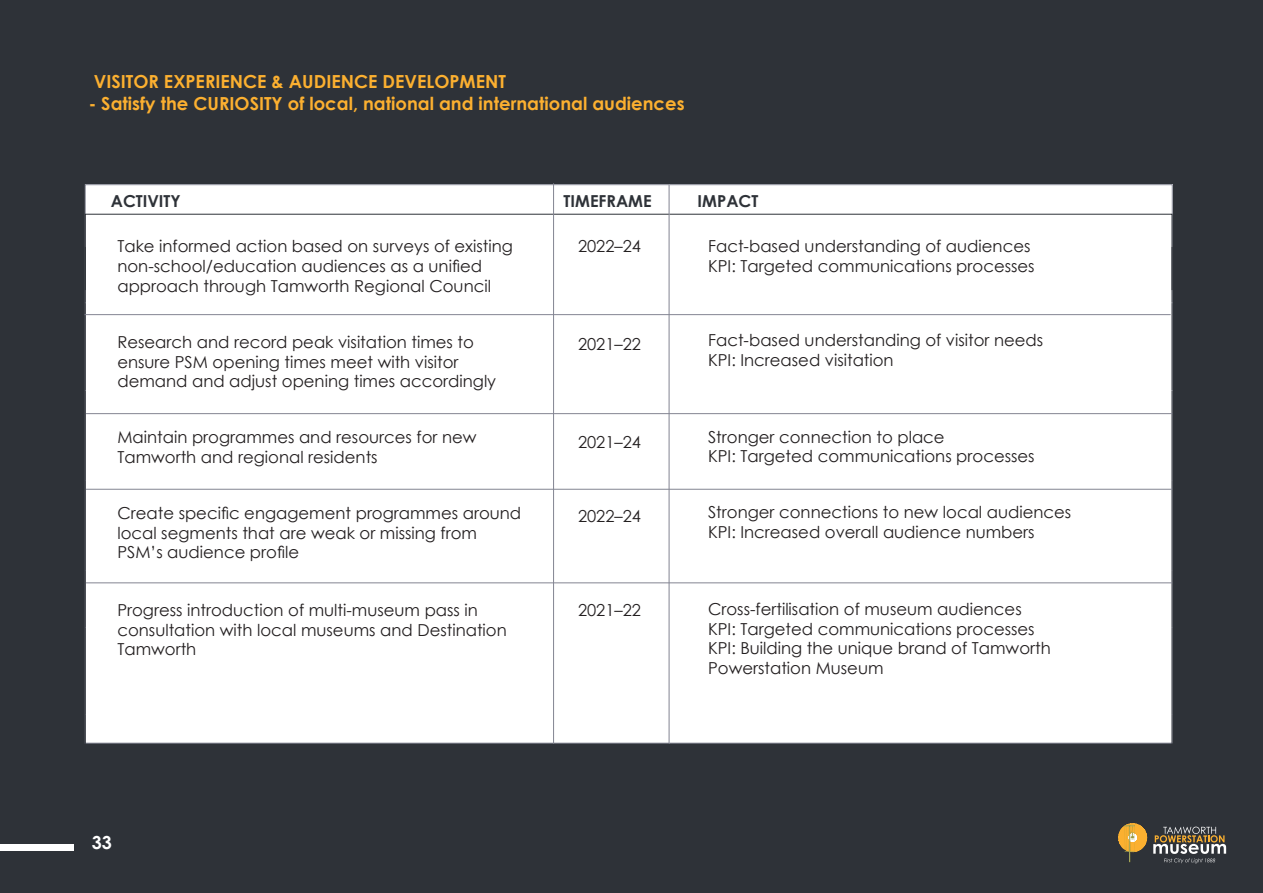
<style>
.page{position:relative;width:1263px;height:893px;background:#2e3238}
.page>*{position:absolute;margin:0;border:0;box-sizing:border-box;transform-origin:0 0}
.Goal_Headings{font:700 18px "Century Gothic";color:#fcb030}
.t1{font:700 18px "Century Gothic";color:#fff}
.last_two_tables{font:16.5px/19.8px "Century Gothic";color:#231f20}
.Table_text{font:16.5px "Century Gothic";color:#231f20}
.t2{font:700 16.5px "Century Gothic";color:#2e3238}
</style>
<div class="page">
<div style="left:85px;top:185px;width:1087px;height:558px;background:#fff"></div>
<div style="left:0;top:844px;width:74px;height:6px;background:#fff"></div>
<svg style="left:1118px;top:823px;width:108px;height:40px"></svg>
<div style="left:85px;top:214px;width:1087px;height:76px;border:1px solid #2e3238"></div>
<hr style="left:85px;top:247px;width:1px;height:56px;background:#2e3238">
<hr style="left:85px;top:303px;width:1px;height:88px;background:#2e3238">
<hr style="left:85px;top:391px;width:1px;height:90px;background:#2e3238">
<hr style="left:85px;top:481px;width:1px;height:90px;background:#2e3238">
<hr style="left:85px;top:571px;width:1px;height:56px;background:#2e3238">
<hr style="left:85px;top:627px;width:1px;height:88px;background:#2e3238">
<hr style="left:85px;top:715px;width:1px;height:72px;background:#2e3238">
<hr style="left:553px;top:183px;width:1px;height:560px;background:#828491">
<hr style="left:669px;top:185px;width:1px;height:558px;background:#828491">
<hr style="left:85px;top:314px;width:1086px;height:1px;background:#838592">
<hr style="left:86px;top:413px;width:1086px;height:1px;background:#838592">
<hr style="left:86px;top:489px;width:1086px;height:1px;background:#838592">
<hr style="left:86px;top:583px;width:1086px;height:1px;background:#838592">
<p class="Goal_Headings" style="left:94px;top:68px;width:414px">VISITOR EXPERIENCE &amp; AUDIENCE DEVELOPMENT</p>
<p class="Goal_Headings" style="left:89px;top:89px;width:597px">- Satisfy the CURIOSITY of local, national and international audiences</p>
<p class="t2" style="left:111px;top:188px;width:71px">ACTIVITY</p>
<p class="t2" style="left:564px;top:188px;width:90px">TIMEFRAME</p>
<p class="t2" style="left:698px;top:188px;width:62px">IMPACT</p>
<p class="last_two_tables" style="left:117px;top:236px;width:397px">Take informed action based on surveys of existing non-school/education audiences as a unified approach through Tamworth Regional Council</p>
<p class="last_two_tables" style="left:117px;top:332px;width:380px">Research and record peak visitation times to ensure PSM opening times meet with visitor demand and adjust opening times accordingly</p>
<p class="last_two_tables" style="left:117px;top:427px;width:361px">Maintain programmes and resources for new<br>Tamworth and regional residents</p>
<p class="last_two_tables" style="left:117px;top:503px;width:405px">Create specific engagement programmes around local segments that are weak or missing from<br>PSM’s audience profile</p>
<p class="last_two_tables" style="left:117px;top:600px;width:391px">Progress introduction of multi-museum pass in consultation with local museums and Destination<br>Tamworth</p>
<p class="Table_text" style="left:578px;top:235px;width:65px">2022–24</p>
<p class="Table_text" style="left:578px;top:333px;width:65px">2021–22</p>
<p class="Table_text" style="left:578px;top:430px;width:65px">2021–24</p>
<p class="Table_text" style="left:578px;top:504px;width:65px">2022–24</p>
<p class="Table_text" style="left:578px;top:599px;width:65px">2021–22</p>
<p class="t1" style="left:92px;top:829px;width:22px">33</p>
<p class="last_two_tables" style="left:708px;top:236px;width:328px">Fact-based understanding of audiences<br>KPI: Targeted communications processes</p>
<p class="last_two_tables" style="left:708px;top:330px;width:337px">Fact-based understanding of visitor needs<br>KPI: Increased visitation</p>
<p class="last_two_tables" style="left:708px;top:427px;width:328px">Stronger connection to place<br>KPI: Targeted communications processes</p>
<p class="last_two_tables" style="left:708px;top:502px;width:365px">Stronger connections to new local audiences<br>KPI: Increased overall audience numbers</p>
<p class="last_two_tables" style="left:708px;top:599px;width:344px">Cross-fertilisation of museum audiences KPI: Targeted communications processes KPI: Building the unique brand of Tamworth Powerstation Museum</p>
</div>
